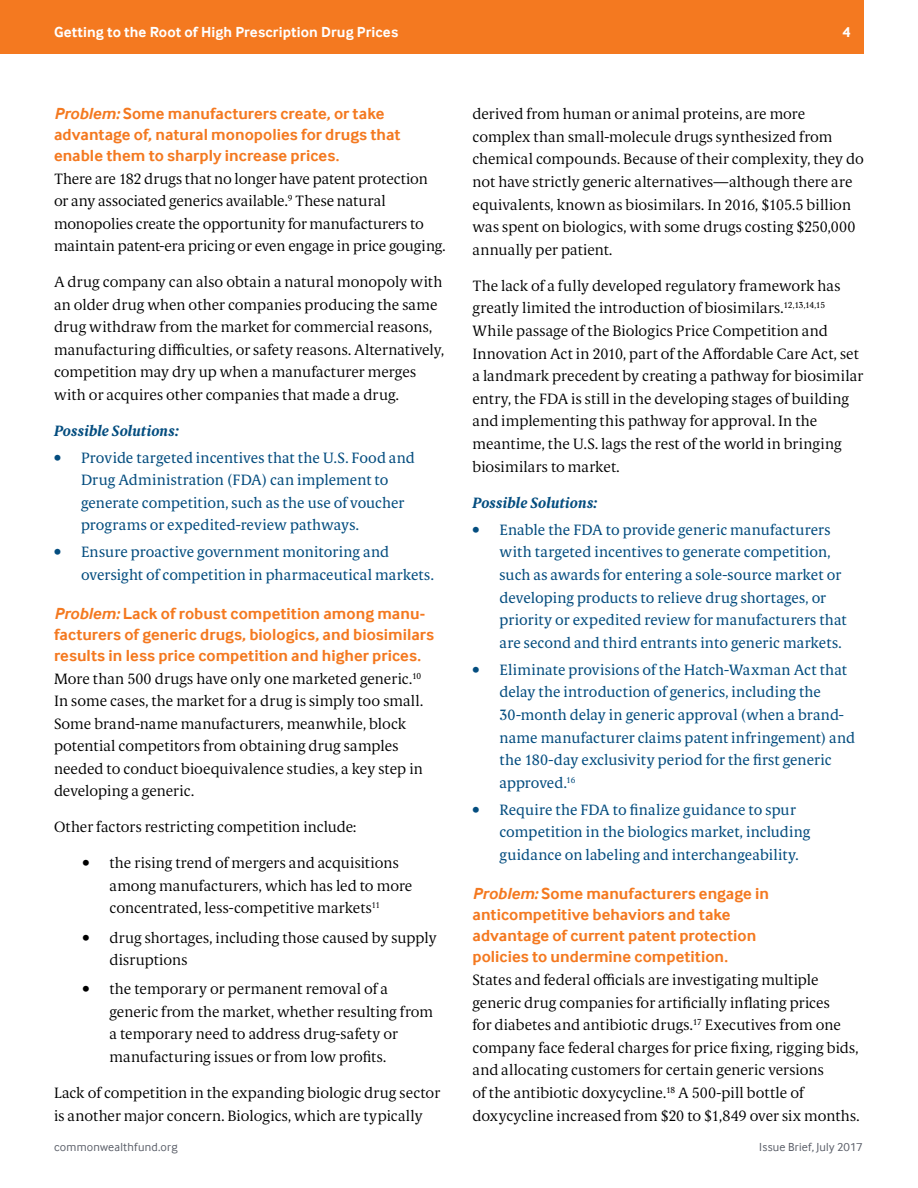
<style>
.page{position:relative;width:918px;height:1188px;background:#fff}
.page>*{position:absolute;margin:0;border:0;box-sizing:border-box;transform-origin:0 0}
.Heads_-_2nd_Subhead{font:700 16.5px/21px "Inter Face";letter-spacing:.005em;color:#f47920}
.Body_Copy_-_No_Inden{font:300 15px/22.5px "Berlingske Serif Text";color:#000}
.t1{font:15px/22.6px "Berlingske Serif Text";color:#044d7f}
.t2{font:700 15px "Inter Face Da Ma";letter-spacing:.01em;color:#fff}
.Body_Copy_-_No_Inden-2{font:italic 700 15px "Berlingske Serif Text";letter-spacing:.005em;color:#044d7f}
.t3{font:12px "Inter Face";letter-spacing:.02em;color:#5a5e68}
.s1{font-style:italic}
</style>
<div class="page">
<div style="left:0;top:0;width:864px;height:54px;background:#f47920"></div>
<p class="t2" style="left:54px;top:24px;width:346px">Getting to the Root of High Prescription Drug Prices</p>
<p class="t2" style="left:842px;top:24px;width:10px">4</p>
<p class="Heads_-_2nd_Subhead" style="left:54px;top:103px;width:348px"><span class="s1">Problem:</span> Some manufacturers create, or take advantage of, natural monopolies for drugs that enable them to sharply increase prices.</p>
<p class="Body_Copy_-_No_Inden" style="left:54px;top:167px;width:393px">There are 182 drugs that no longer have patent protection or any associated generics available.<sup>9</sup> These natural monopolies create the opportunity for manufacturers to maintain patent-era pricing or even engage in price gouging.</p>
<p class="Body_Copy_-_No_Inden" style="left:54px;top:270px;width:392px">A drug company can also obtain a natural monopoly with an older drug when other companies producing the same drug withdraw from the market for commercial reasons, manufacturing difficulties, or safety reasons. Alternatively, competition may dry up when a manufacturer merges with or acquires other companies that made a drug.</p>
<p class="Body_Copy_-_No_Inden-2" style="left:54px;top:420px;width:126px">Possible Solutions:</p>
<p class="t1" style="left:81px;top:446px;width:335px;text-indent:-27px">• Provide targeted incentives that the U.S. Food and Drug Administration (FDA) can implement to generate competition, such as the use of voucher programs or expedited-review pathways.</p>
<p class="t1" style="left:81px;top:541px;width:354px;text-indent:-27px">• Ensure proactive government monitoring and oversight of competition in pharmaceutical markets.</p>
<p class="Heads_-_2nd_Subhead" style="left:54px;top:603px;width:382px"><span class="s1">Problem:</span> Lack of robust competition among manu&shy;facturers of generic drugs, biologics, and biosimilars results in less price competition and higher prices.</p>
<p class="Body_Copy_-_No_Inden" style="left:54px;top:667px;width:371px">More than 500 drugs have only one marketed generic.<sup>10<br></sup>In some cases, the market for a drug is simply too small.<br>Some brand-name manufacturers, meanwhile, block potential competitors from obtaining drug samples needed to conduct bioequivalence studies, a key step in developing a generic.</p>
<p class="Body_Copy_-_No_Inden" style="left:54px;top:815px;width:304px">Other factors restricting competition include:</p>
<p class="Body_Copy_-_No_Inden" style="left:110px;top:851px;width:304px;text-indent:-27px">• the rising trend of mergers and acquisitions among manufacturers, which has led to more concentrated, less-competitive markets<sup>11</sup></p>
<p class="Body_Copy_-_No_Inden" style="left:110px;top:926px;width:329px;text-indent:-27px">• drug shortages, including those caused by supply disruptions</p>
<p class="Body_Copy_-_No_Inden" style="left:110px;top:978px;width:325px;text-indent:-27px">• the temporary or permanent removal of a generic from the market, whether resulting from a temporary need to address drug-safety or manufacturing issues or from low profits.</p>
<p class="Body_Copy_-_No_Inden" style="left:54px;top:1081px;width:388px">Lack of competition in the expanding biologic drug sector is another major concern. Biologics, which are typically</p>
<p class="Body_Copy_-_No_Inden" style="left:472px;top:102px;width:393px">derived from human or animal proteins, are more complex than small-molecule drugs synthesized from chemical compounds. Because of their complexity, they do not have strictly generic alternatives—although there are equivalents, known as biosimilars. In 2016, $105.5 billion was spent on biologics, with some drugs costing $250,000 annually per patient.</p>
<p class="Body_Copy_-_No_Inden" style="left:472px;top:274px;width:392px">The lack of a fully developed regulatory framework has greatly limited the introduction of biosimilars.<sup>12</sup><sup>,</sup><sup>13</sup><sup>,</sup><sup>14</sup><sup>,</sup><sup>15<br></sup>While passage of the Biologics Price Competition and Innovation Act in 2010, part of the Affordable Care Act, set a landmark precedent by creating a pathway for biosimilar entry, the FDA is still in the developing stages of building and implementing this pathway for approval. In the meantime, the U.S. lags the rest of the world in bringing biosimilars to market.</p>
<p class="Body_Copy_-_No_Inden-2" style="left:472px;top:492px;width:126px">Possible Solutions:</p>
<p class="t1" style="left:500px;top:518px;width:349px;text-indent:-27px">• Enable the FDA to provide generic manufacturers with targeted incentives to generate competition, such as awards for entering a sole-source market or developing products to relieve drug shortages, or priority or expedited review for manufacturers that are second and third entrants into generic markets.</p>
<p class="t1" style="left:500px;top:658px;width:357px;text-indent:-27px">• Eliminate provisions of the Hatch-Waxman Act that delay the introduction of generics, including the 30-month delay in generic approval (when a brand&shy;name manufacturer claims patent infringement) and the 180-day exclusivity period for the first generic approved.<sup>16</sup></p>
<p class="t1" style="left:500px;top:798px;width:313px;text-indent:-27px">• Require the FDA to finalize guidance to spur competition in the biologics market, including guidance on labeling and interchangeability.</p>
<p class="Heads_-_2nd_Subhead" style="left:472px;top:883px;width:298px"><span class="s1">Problem:</span> Some manufacturers engage in anticompetitive behaviors and take advantage of current patent protection policies to undermine competition.</p>
<p class="Body_Copy_-_No_Inden" style="left:472px;top:968px;width:389px">States and federal officials are investigating multiple generic drug companies for artificially inflating prices<br>for diabetes and antibiotic drugs.<sup>17</sup> Executives from one company face federal charges for price fixing, rigging bids, and allocating customers for certain generic versions<br>of the antibiotic doxycycline.<sup>18</sup> A 500-pill bottle of doxycycline increased from $20 to $1,849 over six months.</p>
<p class="t3" style="left:54px;top:1140px;width:125px">commonwealthfund.org</p>
<p class="t3" style="left:759px;top:1140px;width:105px">Issue Brief, July 2017</p>
</div>
